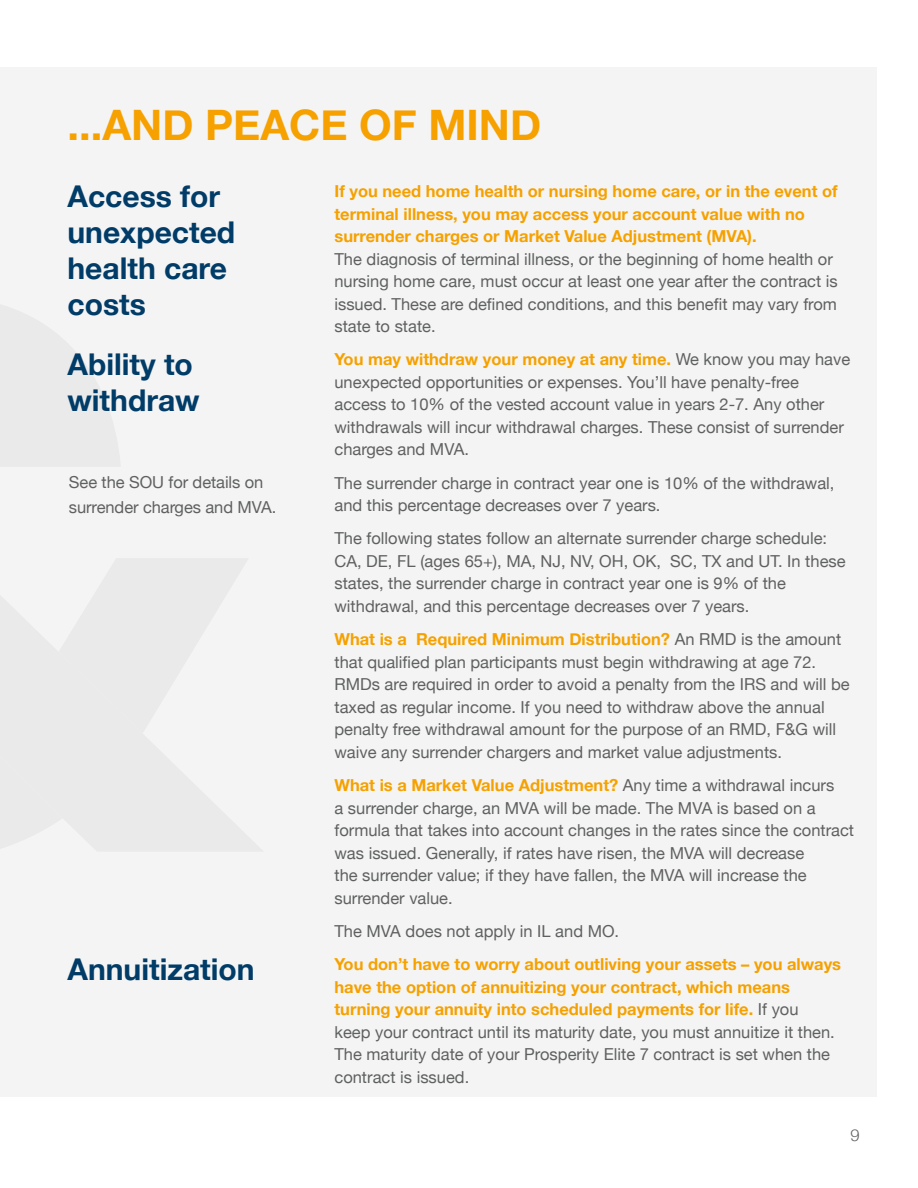
<style>
.page{position:relative;width:918px;height:1188px;background:#fff}
.page>*{position:absolute;margin:0;border:0;box-sizing:border-box;transform-origin:0 0}
.t1{font:700 42px "Helvetica Neue";color:#f6a100}
.t2{font:700 30px/36px "Helvetica Neue";color:#003c67}
.t3{font:16.5px/22.5px "Helvetica Neue";color:#5f6060}
.t4{font:700 16.5px/22.5px "Helvetica Neue";color:#f6a100}
.t5{font:300 16.5px "Helvetica Neue";color:#5f6060}
.s1{font-weight:700;color:#f6a100}
.s2{font-weight:400;color:#5f6060}
</style>
<div class="page">
<div style="left:0;top:68px;width:877px;height:1029px;background:#f4f4f4"></div>
<h1 class="t1" style="left:68px;top:92px;width:475px">...AND PEACE OF MIND</h1>
<h2 class="t2" style="left:68px;top:179px;width:169px">Access for unexpected health care costs</h2>
<h2 class="t2" style="left:68px;top:347px;width:134px">Ability to withdraw</h2>
<p class="t3" style="left:69px;top:470px;width:209px;line-height:25.5px">See the SOU for details on surrender charges and MVA.</p>
<h2 class="t2" style="left:68px;top:952px;width:189px">Annuitization</h2>
<p class="t4" style="left:334px;top:180px;width:505px">If you need home health or nursing home care, or in the event of terminal illness, you may access your account value with no surrender charges or Market Value Adjustment (MVA).</p>
<p class="t3" style="left:334px;top:248px;width:505px">The diagnosis of terminal illness, or the beginning of home health or nursing home care, must occur at least one year after the contract is issued. These are defined conditions, and this benefit may vary from state to state.</p>
<p class="t3" style="left:334px;top:349px;width:517px"><span class="s1">You may withdraw your money at any time.</span> We know you may have unexpected opportunities or expenses. You’ll have penalty-free access to 10% of the vested account value in years 2-7. Any other withdrawals will incur withdrawal charges. These consist of surrender charges and MVA.</p>
<p class="t3" style="left:334px;top:473px;width:502px">The surrender charge in contract year one is 10% of the withdrawal, and this percentage decreases over 7 years.</p>
<p class="t3" style="left:334px;top:528px;width:513px">The following states follow an alternate surrender charge schedule:<br>CA, DE, FL (ages 65+), MA, NJ, NV, OH, OK, SC, TX and UT. In these states, the surrender charge in contract year one is 9% of the withdrawal, and this percentage decreases over 7 years.</p>
<p class="t3" style="left:334px;top:629px;width:517px"><span class="s1">What is a Required Minimum Distribution?</span> An RMD is the amount that qualified plan participants must begin withdrawing at age 72.<br>RMDs are required in order to avoid a penalty from the IRS and will be taxed as regular income. If you need to withdraw above the annual penalty free withdrawal amount for the purpose of an RMD, F&amp;G will waive any surrender chargers and market value adjustments.</p>
<p class="t3" style="left:334px;top:775px;width:521px"><span class="s1">What is a Market Value Adjustment?</span> Any time a withdrawal incurs<br>a surrender charge, an MVA will be made. The MVA is based on a formula that takes into account changes in the rates since the contract was issued. Generally, if rates have risen, the MVA will decrease<br>the surrender value; if they have fallen, the MVA will increase the surrender value.</p>
<p class="t3" style="left:334px;top:921px;width:286px">The MVA does not apply in IL and MO.</p>
<p class="t4" style="left:334px;top:954px;width:508px">You don’t have to worry about outliving your assets – you always have the option of annuitizing your contract, which means turning your annuity into scheduled payments for life. <span class="s2">If you<br>keep your contract until its maturity date, you must annuitize it then.<br>The maturity date of your Prosperity Elite 7 contract is set when the contract is issued.</span></p>
<p class="t5" style="left:850px;top:1122px;width:11px">9</p>
</div>
